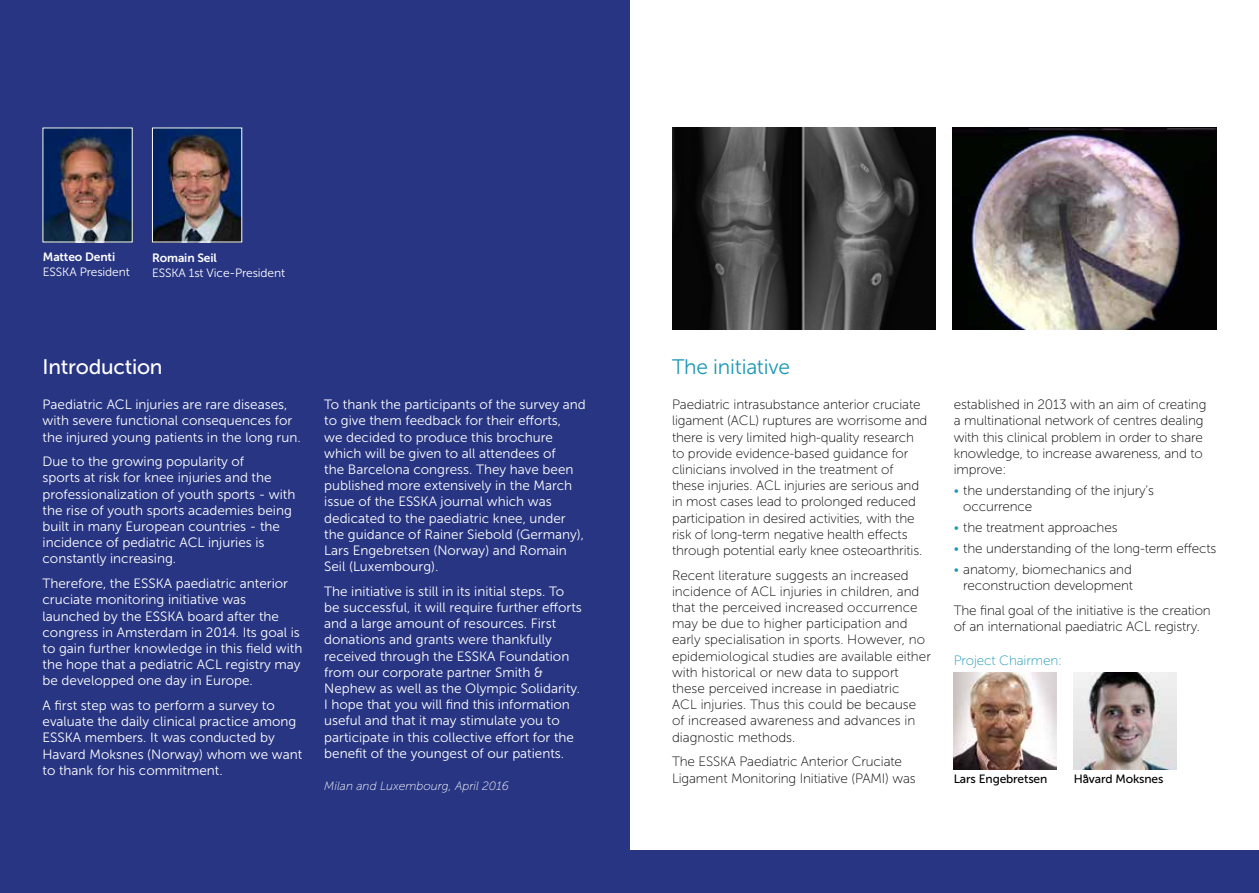
<style>
.page{position:relative;width:1259px;height:893px;background:#fff}
.page>*{position:absolute;margin:0;border:0;box-sizing:border-box;transform-origin:0 0}
.t1{font:21px "Museo Sans 300";letter-spacing:-.01em;color:#1c98b5}
.t2{font:21px "Museo Sans 500";letter-spacing:-.01em;color:#fff}
.t3{font:13.5px/16.2px "Museo Sans 300";color:#fff}
.t4{font:13.5px/16.2px "Museo Sans 100";letter-spacing:-.01em;color:#000}
.t5{font:13.5px "Museo Sans 100";letter-spacing:-.01em;color:#1c98b5}
.t6{font:12px "Museo Sans 300";letter-spacing:-.01em;color:#fff}
.t7{font:12px "Museo Sans 500";letter-spacing:-.01em;color:#000}
.t8{font:italic 12px "Museo Sans 100";color:#fff}
.t9{font:12px "Museo Sans 700";letter-spacing:-.01em;color:#fff}
.s1{color:#1c98b5}
</style>
<div class="page">
<div style="left:0;top:0;width:629px;height:893px;background:#283583"></div>
<div style="left:0;top:850px;width:1259px;height:43px;background:#283583"></div>
<img style="left:952px;top:128px;width:264px;height:202px">
<img style="left:672px;top:128px;width:263px;height:202px">
<img style="left:45px;top:130px;width:86px;height:110px">
<img style="left:154px;top:130px;width:86px;height:110px">
<div style="left:152px;top:128px;width:90px;height:114px;border:1px solid #fff"></div>
<img style="left:953px;top:673px;width:103px;height:96px">
<img style="left:1074px;top:673px;width:102px;height:96px">
<p class="t9" style="left:43px;top:250px;width:74px">Matteo Denti</p>
<p class="t6" style="left:43px;top:265px;width:88px">ESSKA President</p>
<p class="t9" style="left:152px;top:252px;width:66px">Romain Seil</p>
<p class="t6" style="left:152px;top:267px;width:135px">ESSKA 1st Vice-President</p>
<h1 class="t2" style="left:43px;top:355px;width:122px">Introduction</h1>
<h1 class="t1" style="left:672px;top:355px;width:119px">The initiative</h1>
<p class="t3" style="left:43px;top:396px;width:260px">Paediatric ACL injuries are rare diseases, with severe functional consequences for the injured young patients in the long run.</p>
<p class="t3" style="left:43px;top:454px;width:254px">Due to the growing popularity of<br>sports at risk for knee injuries and the professionalization of youth sports - with the rise of youth sports academies being built in many European countries - the incidence of pediatric ACL injuries is constantly increasing.</p>
<p class="t3" style="left:43px;top:575px;width:261px">Therefore, the ESSKA paediatric anterior cruciate monitoring initiative was launched by the ESSKA board after the congress in Amsterdam in 2014. Its goal is to gain further knowledge in this field with the hope that a pediatric ACL registry may be developped one day in Europe.</p>
<p class="t3" style="left:43px;top:697px;width:261px">A first step was to perform a survey to evaluate the daily clinical practice among ESSKA members. It was conducted by Havard Moksnes (Norway) whom we want to thank for his commitment.</p>
<p class="t3" style="left:324px;top:396px;width:263px">To thank the participants of the survey and to give them feedback for their efforts,<br>we decided to produce this brochure which will be given to all attendees of<br>the Barcelona congress. They have been published more extensively in the March issue of the ESSKA journal which was dedicated to the paediatric knee, under the guidance of Rainer Siebold (Germany), Lars Engebretsen (Norway) and Romain Seil (Luxembourg).</p>
<p class="t3" style="left:324px;top:583px;width:259px">The initiative is still in its initial steps. To be successful, it will require further efforts and a large amount of resources. First donations and grants were thankfully received through the ESSKA Foundation from our corporate partner Smith &amp; Nephew as well as the Olympic Solidarity.<br>I hope that you will find this information useful and that it may stimulate you to participate in this collective effort for the benefit of the youngest of our patients.</p>
<p class="t8" style="left:324px;top:780px;width:186px">Milan and Luxembourg, April 2016</p>
<p class="t4" style="left:672px;top:397px;width:257px">Paediatric intrasubstance anterior cruciate ligament (ACL) ruptures are worrisome and there is very limited high-quality research to provide evidence-based guidance for clinicians involved in the treatment of these injuries. ACL injuries are serious and in most cases lead to prolonged reduced participation in desired activities, with the risk of long-term negative health effects through potential early knee osteoarthritis.</p>
<p class="t4" style="left:672px;top:567px;width:260px">Recent literature suggests an increased incidence of ACL injuries in children, and that the perceived increased occurrence may be due to higher participation and early specialisation in sports. However, no epidemiological studies are available either with historical or new data to support these perceived increase in paediatric<br>ACL injuries. Thus this could be because of increased awareness and advances in diagnostic methods.</p>
<p class="t4" style="left:672px;top:754px;width:245px">The ESSKA Paediatric Anterior Cruciate<br>Ligament Monitoring Initiative (PAMI) was</p>
<p class="t4" style="left:953px;top:397px;width:254px">established in 2013 with an aim of creating a multinational network of centres dealing with this clinical problem in order to share knowledge, to increase awareness, and to improve:</p>
<p class="t4" style="left:963px;top:482px;width:192px;text-indent:-10px"><span class="s1">•</span> the understanding of the injury’s occurrence</p>
<p class="t4" style="left:953px;top:520px;width:165px"><span class="s1">•</span> the treatment approaches</p>
<p class="t4" style="left:953px;top:541px;width:264px"><span class="s1">•</span> the understanding of the long-term effects</p>
<p class="t4" style="left:953px;top:562px;width:181px;text-align:right"><span class="s1">•</span> anatomy, biomechanics and reconstruction development</p>
<p class="t4" style="left:953px;top:602px;width:259px">The final goal of the initiative is the creation of an international paediatric ACL registry.</p>
<p class="t5" style="left:953px;top:653px;width:110px">Project Chairmen:</p>
<p class="t7" style="left:953px;top:772px;width:95px">Lars Engebretsen</p>
<p class="t7" style="left:1074px;top:772px;width:91px">Ha°vard Moksnes</p>
</div>
